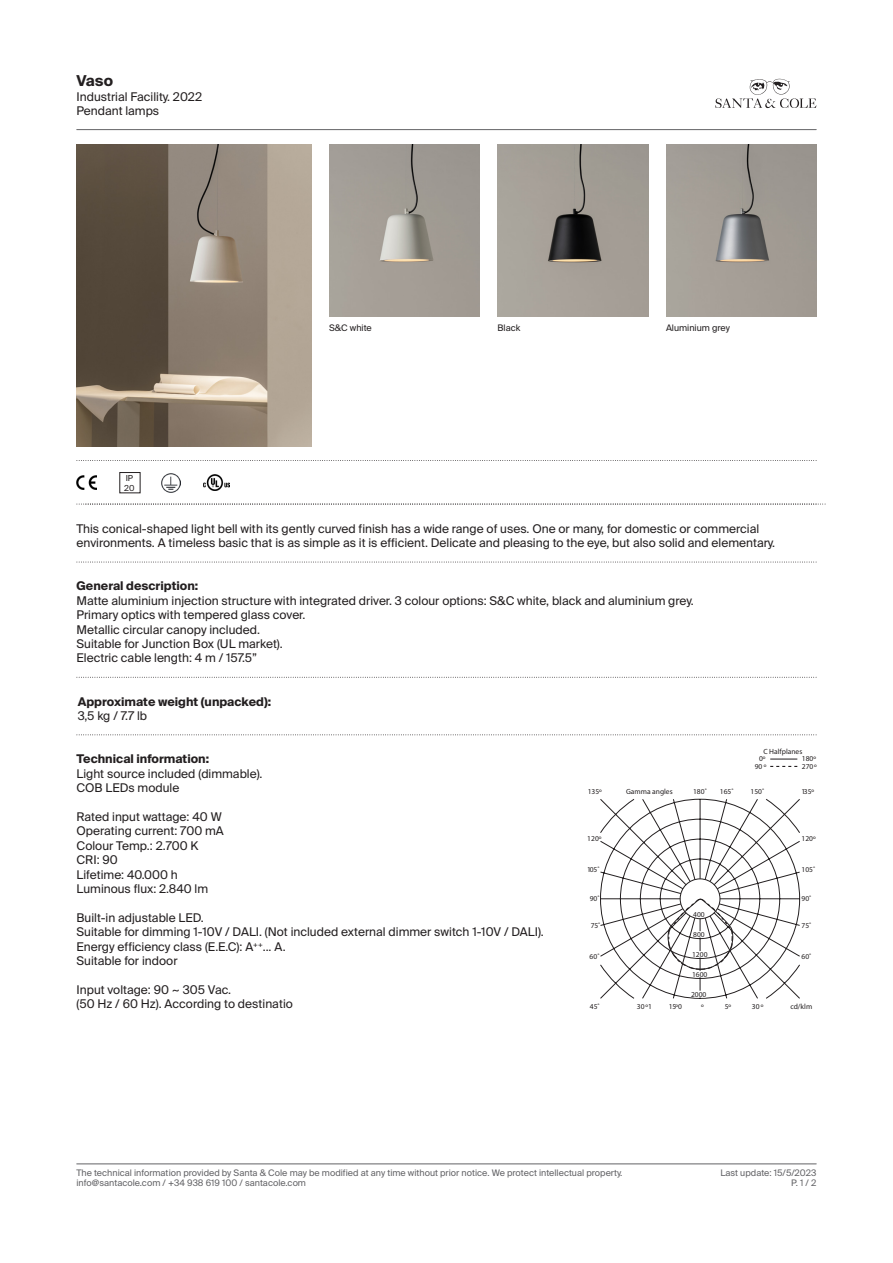
<style>
.page{position:relative;width:893px;height:1263px;background:#fff}
.page>*{position:absolute;margin:0;border:0;box-sizing:border-box;transform-origin:0 0}
.t1{font:700 15px "Suisse Intl";color:#231f20}
.t2{font:12px/14.4px "Suisse Intl";color:#231f20}
.t3{font:700 12px "Suisse Intl";color:#231f20}
.t4{font:9px "Suisse Intl";color:#636366}
.t5{font:9px "Suisse Intl";color:#231f20}
.t6{font:8.25px "Suisse Intl";color:#231f20}
.t7{font:7.5px/7.5px "Myriad Pro";color:#231f20;text-align:center}
.s1{font-weight:700}
</style>
<div class="page">
<svg style="left:715px;top:79px;width:101px;height:29px"></svg>
<hr style="left:77px;top:129px;width:739px;height:1px;background:#636366">
<hr style="left:77px;top:1163px;width:739px;height:1px;background:#636366">
<svg style="left:77px;top:504px;width:749px;height:1px"></svg>
<svg style="left:77px;top:734px;width:740px;height:1px"></svg>
<svg style="left:77px;top:562px;width:740px;height:1px"></svg>
<img style="left:77px;top:475px;width:19px;height:14px">
<img style="left:203px;top:474px;width:27px;height:16px">
<svg style="left:77px;top:677px;width:740px;height:1px"></svg>
<img style="left:162px;top:474px;width:18px;height:18px">
<img style="left:77px;top:144px;width:234px;height:302px">
<img style="left:329px;top:144px;width:151px;height:173px">
<img style="left:498px;top:144px;width:150px;height:173px">
<img style="left:666px;top:144px;width:150px;height:173px">
<svg style="left:77px;top:460px;width:740px;height:1px"></svg>
<svg style="left:770px;top:766px;width:27px;height:1px"></svg>
<svg style="left:770px;top:759px;width:27px;height:1px"></svg>
<svg style="left:600px;top:799px;width:200px;height:199px"></svg>
<p class="t1" style="left:77px;top:72px;width:38px">Vaso</p>
<p class="t2" style="left:77px;top:89px;width:127px">Industrial Facility. 2022<br>Pendant lamps</p>
<p class="t6" style="left:126px;top:473px;width:9px">IP</p>
<p class="t6" style="left:124px;top:483px;width:12px">20</p>
<p class="t5" style="left:329px;top:322px;width:44px">S&amp;C white</p>
<p class="t5" style="left:498px;top:322px;width:24px">Black</p>
<p class="t5" style="left:666px;top:322px;width:65px">Aluminium grey</p>
<p class="t2" style="left:77px;top:521px;width:700px">This conical-shaped light bell with its gently curved finish has a wide range of uses. One or many, for domestic or commercial environments. A timeless basic that is as simple as it is efficient. Delicate and pleasing to the eye, but also solid and elementary.</p>
<p class="t2" style="left:77px;top:579px;width:619px"><span class="s1">General description:<br></span>Matte aluminium injection structure with integrated driver. 3 colour options: S&amp;C white, black and aluminium grey.</p>
<p class="t2" style="left:77px;top:608px;width:230px">Primary optics with tempered glass cover.</p>
<p class="t2" style="left:77px;top:622px;width:185px">Metallic circular canopy included.</p>
<p class="t2" style="left:77px;top:637px;width:208px">Suitable for Junction Box (UL market).</p>
<p class="t2" style="left:77px;top:651px;width:182px">Electric cable length: 4 m / 157.5”</p>
<p class="t3" style="left:78px;top:694px;width:195px">Approximate weight (unpacked):</p>
<p class="t2" style="left:78px;top:709px;width:71px">3,5 kg / 7.7 lb</p>
<p class="t3" style="left:77px;top:752px;width:134px">Technical information:</p>
<p class="t2" style="left:77px;top:766px;width:188px">Light source included (dimmable).</p>
<p class="t2" style="left:77px;top:781px;width:104px">COB LEDs module</p>
<p class="t2" style="left:77px;top:809px;width:149px">Rated input wattage: 40 W<br>Operating current: 700 mA</p>
<p class="t2" style="left:77px;top:838px;width:124px">Colour Temp.: 2.700 K</p>
<p class="t2" style="left:77px;top:853px;width:43px">CRI: 90</p>
<p class="t2" style="left:77px;top:867px;width:103px">Lifetime: 40.000 h</p>
<p class="t2" style="left:77px;top:881px;width:133px">Luminous flux: 2.840 lm</p>
<p class="t2" style="left:77px;top:910px;width:129px">Built-in adjustable LED.</p>
<p class="t2" style="left:77px;top:925px;width:469px">Suitable for dimming 1-10V / DALI. (Not included external dimmer switch 1-10V / DALI).</p>
<p class="t2" style="left:77px;top:939px;width:211px">Energy efficiency class (E.E.C): A<sup>++</sup>... A.</p>
<p class="t2" style="left:77px;top:953px;width:103px">Suitable for indoor</p>
<p class="t2" style="left:77px;top:982px;width:156px">Input voltage: 90 ~ 305 Vac.</p>
<p class="t2" style="left:77px;top:997px;width:218px">(50 Hz / 60 Hz). According to destinatio</p>
<p class="t7" style="left:763px;top:747px;width:40px">C Halfplanes</p>
<p class="t7" style="left:755px;top:755px;width:13px">0º<br>90º</p>
<p class="t7" style="left:802px;top:755px;width:16px;text-align:left">180º<br>270º</p>
<p class="t7" style="left:588px;top:787px;width:16px">135º</p>
<p class="t7" style="left:751px;top:787px;width:15px">150˚</p>
<p class="t7" style="left:626px;top:787px;width:48px">Gamma angles</p>
<p class="t7" style="left:693px;top:787px;width:15px">180˚</p>
<p class="t7" style="left:720px;top:787px;width:15px">165˚</p>
<p class="t7" style="left:801px;top:787px;width:14px">135º</p>
<p class="t7" style="left:587px;top:835px;width:16px">120º</p>
<p class="t7" style="left:801px;top:835px;width:16px">120º</p>
<p class="t7" style="left:587px;top:866px;width:14px">105˚</p>
<p class="t7" style="left:801px;top:866px;width:15px">105˚</p>
<p class="t7" style="left:590px;top:895px;width:11px">90˚</p>
<p class="t7" style="left:801px;top:895px;width:11px">90˚</p>
<p class="t7" style="left:591px;top:921px;width:11px">75˚</p>
<p class="t7" style="left:590px;top:952px;width:11px">60˚</p>
<p class="t7" style="left:693px;top:910px;width:13px">400</p>
<p class="t7" style="left:693px;top:930px;width:13px">800</p>
<p class="t7" style="left:692px;top:950px;width:17px">1200</p>
<p class="t7" style="left:692px;top:970px;width:17px">1600</p>
<p class="t7" style="left:691px;top:990px;width:17px">2000</p>
<p class="t7" style="left:801px;top:921px;width:11px">75˚</p>
<p class="t7" style="left:801px;top:952px;width:11px">60˚</p>
<p class="t7" style="left:590px;top:1002px;width:11px">45˚</p>
<p class="t7" style="left:637px;top:1002px;width:17px">30 º1</p>
<p class="t7" style="left:669px;top:1002px;width:15px">15º0</p>
<p class="t7" style="left:701px;top:1002px;width:4px">º</p>
<p class="t7" style="left:725px;top:1002px;width:8px">5º</p>
<p class="t7" style="left:752px;top:1002px;width:13px">30º</p>
<p class="t7" style="left:790px;top:1002px;width:23px">cd/klm</p>
<p class="t4" style="left:77px;top:1167px;width:547px">The technical information provided by Santa &amp; Cole may be modified at any time without prior notice. We protect intellectual property.</p>
<p class="t4" style="left:720px;top:1167px;width:98px">Last update: 15/5/2023</p>
<p class="t4" style="left:77px;top:1178px;width:231px">info@santacole.com / +34 938 619 100 / santacole.com</p>
<p class="t4" style="left:791px;top:1178px;width:27px">P. 1 / 2</p>
</div>
